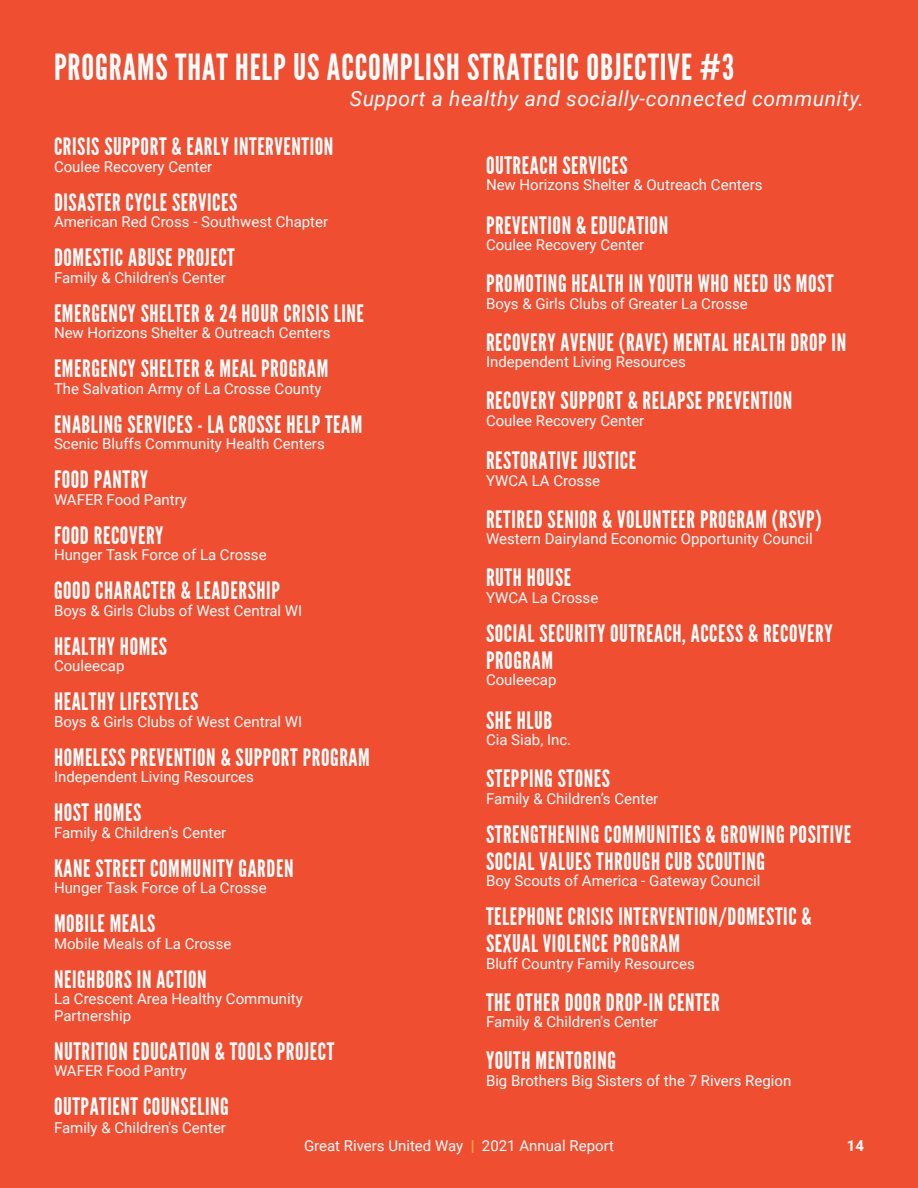
<style>
.page{position:relative;width:918px;height:1188px;background:#f04e31}
.page>*{position:absolute;margin:0;border:0;box-sizing:border-box;transform-origin:0 0}
.t1{font:36px "League Gothic";letter-spacing:.025em;color:#fff}
.t2{font:24px/27px "League Gothic";letter-spacing:.025em;color:#fff}
.t3{font:italic 21px "Roboto";letter-spacing:.025em;color:#fff}
.t4{font:15px/16.5px "Roboto";color:#fff}
.t5{font:700 15px "Roboto";color:#fff}
.s1{font-weight:700;color:#fcb23d}
</style>
<div class="page">
<h1 class="t1" style="left:54px;top:47px;width:682px">PROGRAMS THAT HELP US ACCOMPLISH STRATEGIC OBJECTIVE #3</h1>
<h3 class="t3" style="left:350px;top:83px;width:516px">Support a healthy and socially-connected community.</h3>
<h2 class="t2" style="left:54px;top:134px;width:281px">CRISIS SUPPORT &amp; EARLY INTERVENTION</h2>
<p class="t4" style="left:54px;top:158px;width:160px">Coulee Recovery Center</p>
<h2 class="t2" style="left:54px;top:189px;width:185px">DISASTER CYCLE SERVICES</h2>
<p class="t4" style="left:54px;top:213px;width:276px">American Red Cross - Southwest Chapter</p>
<h2 class="t2" style="left:54px;top:245px;width:182px">DOMESTIC ABUSE PROJECT</h2>
<p class="t4" style="left:54px;top:269px;width:174px">Family &amp; Children's Center</p>
<h2 class="t2" style="left:54px;top:300px;width:311px">EMERGENCY SHELTER &amp; 24 HOUR CRISIS LINE</h2>
<p class="t4" style="left:54px;top:324px;width:278px">New Horizons Shelter &amp; Outreach Centers</p>
<h2 class="t2" style="left:54px;top:356px;width:276px">EMERGENCY SHELTER &amp; MEAL PROGRAM</h2>
<p class="t4" style="left:54px;top:380px;width:269px">The Salvation Army of La Crosse County</p>
<h2 class="t2" style="left:54px;top:411px;width:310px">ENABLING SERVICES - LA CROSSE HELP TEAM</h2>
<p class="t4" style="left:54px;top:435px;width:272px">Scenic Bluffs Community Health Centers</p>
<h2 class="t2" style="left:54px;top:467px;width:96px">FOOD PANTRY</h2>
<p class="t4" style="left:54px;top:491px;width:134px">WAFER Food Pantry</p>
<h2 class="t2" style="left:54px;top:522px;width:111px">FOOD RECOVERY</h2>
<p class="t4" style="left:54px;top:546px;width:214px">Hunger Task Force of La Crosse</p>
<h2 class="t2" style="left:54px;top:578px;width:227px">GOOD CHARACTER &amp; LEADERSHIP</h2>
<p class="t4" style="left:54px;top:602px;width:250px">Boys &amp; Girls Clubs of West Central WI</p>
<h2 class="t2" style="left:54px;top:633px;width:115px">HEALTHY HOMES</h2>
<p class="t4" style="left:54px;top:657px;width:72px">Couleecap</p>
<h2 class="t2" style="left:54px;top:689px;width:146px">HEALTHY LIFESTYLES</h2>
<p class="t4" style="left:54px;top:713px;width:250px">Boys &amp; Girls Clubs of West Central WI</p>
<h2 class="t2" style="left:54px;top:744px;width:317px">HOMELESS PREVENTION &amp; SUPPORT PROGRAM</h2>
<p class="t4" style="left:54px;top:768px;width:201px">Independent Living Resources</p>
<h2 class="t2" style="left:54px;top:800px;width:89px">HOST HOMES</h2>
<p class="t4" style="left:54px;top:824px;width:174px">Family &amp; Children’s Center</p>
<h2 class="t2" style="left:54px;top:855px;width:241px">KANE STREET COMMUNITY GARDEN</h2>
<p class="t4" style="left:54px;top:879px;width:214px">Hunger Task Force of La Crosse</p>
<h2 class="t2" style="left:54px;top:911px;width:103px">MOBILE MEALS</h2>
<p class="t4" style="left:54px;top:935px;width:179px">Mobile Meals of La Crosse</p>
<h2 class="t2" style="left:54px;top:966px;width:154px">NEIGHBORS IN ACTION</h2>
<p class="t4" style="left:54px;top:990px;width:250px">La Crescent Area Healthy Community<br>Partnership</p>
<h2 class="t2" style="left:54px;top:1038px;width:282px">NUTRITION EDUCATION &amp; TOOLS PROJECT</h2>
<p class="t4" style="left:54px;top:1062px;width:134px">WAFER Food Pantry</p>
<h2 class="t2" style="left:54px;top:1094px;width:176px">OUTPATIENT COUNSELING</h2>
<p class="t4" style="left:54px;top:1119px;width:174px">Family &amp; Children's Center</p>
<h2 class="t2" style="left:486px;top:152px;width:143px">OUTREACH SERVICES</h2>
<p class="t4" style="left:486px;top:176px;width:278px">New Horizons Shelter &amp; Outreach Centers</p>
<h2 class="t2" style="left:486px;top:212px;width:184px">PREVENTION &amp; EDUCATION</h2>
<p class="t4" style="left:486px;top:236px;width:160px">Coulee Recovery Center</p>
<h2 class="t2" style="left:486px;top:271px;width:349px">PROMOTING HEALTH IN YOUTH WHO NEED US MOST</h2>
<p class="t4" style="left:486px;top:295px;width:263px">Boys &amp; Girls Clubs of Greater La Crosse</p>
<h2 class="t2" style="left:486px;top:329px;width:362px">RECOVERY AVENUE (RAVE) MENTAL HEALTH DROP IN</h2>
<p class="t4" style="left:486px;top:353px;width:201px">Independent Living Resources</p>
<h2 class="t2" style="left:486px;top:388px;width:308px">RECOVERY SUPPORT &amp; RELAPSE PREVENTION</h2>
<p class="t4" style="left:486px;top:412px;width:160px">Coulee Recovery Center</p>
<h2 class="t2" style="left:486px;top:448px;width:152px">RESTORATIVE JUSTICE</h2>
<p class="t4" style="left:486px;top:472px;width:116px">YWCA LA Crosse</p>
<h2 class="t2" style="left:486px;top:506px;width:337px">RETIRED SENIOR &amp; VOLUNTEER PROGRAM (RSVP)</h2>
<p class="t4" style="left:486px;top:530px;width:328px">Western Dairyland Economic Opportunity Council</p>
<h2 class="t2" style="left:486px;top:565px;width:87px">RUTH HOUSE</h2>
<p class="t4" style="left:486px;top:589px;width:114px">YWCA La Crosse</p>
<h2 class="t2" style="left:486px;top:620px;width:348px">SOCIAL SECURITY OUTREACH, ACCESS &amp; RECOVERY<br>PROGRAM</h2>
<p class="t4" style="left:486px;top:671px;width:72px">Couleecap</p>
<h2 class="t2" style="left:486px;top:707px;width:68px">SHE HLUB</h2>
<p class="t4" style="left:486px;top:731px;width:87px">Cia Siab, Inc.</p>
<h2 class="t2" style="left:486px;top:766px;width:126px">STEPPING STONES</h2>
<p class="t4" style="left:486px;top:790px;width:174px">Family &amp; Children’s Center</p>
<h2 class="t2" style="left:486px;top:821px;width:367px">STRENGTHENING COMMUNITIES &amp; GROWING POSITIVE<br>SOCIAL VALUES THROUGH CUB SCOUTING</h2>
<p class="t4" style="left:486px;top:872px;width:276px">Boy Scouts of America - Gateway Council</p>
<h2 class="t2" style="left:486px;top:904px;width:327px">TELEPHONE CRISIS INTERVENTION/DOMESTIC &amp;<br>SEXUAL VIOLENCE PROGRAM</h2>
<p class="t4" style="left:486px;top:955px;width:210px">Bluff Country Family Resources</p>
<h2 class="t2" style="left:486px;top:989px;width:235px">THE OTHER DOOR DROP-IN CENTER</h2>
<p class="t4" style="left:486px;top:1013px;width:174px">Family &amp; Children's Center</p>
<h2 class="t2" style="left:486px;top:1048px;width:132px">YOUTH MENTORING</h2>
<p class="t4" style="left:486px;top:1072px;width:307px">Big Brothers Big Sisters of the 7 Rivers Region</p>
<p class="t4" style="left:304px;top:1137px;width:311px">Great Rivers United Way <span class="s1">|</span> 2021 Annual Report</p>
<p class="t5" style="left:847px;top:1135px;width:19px">14</p>
</div>
